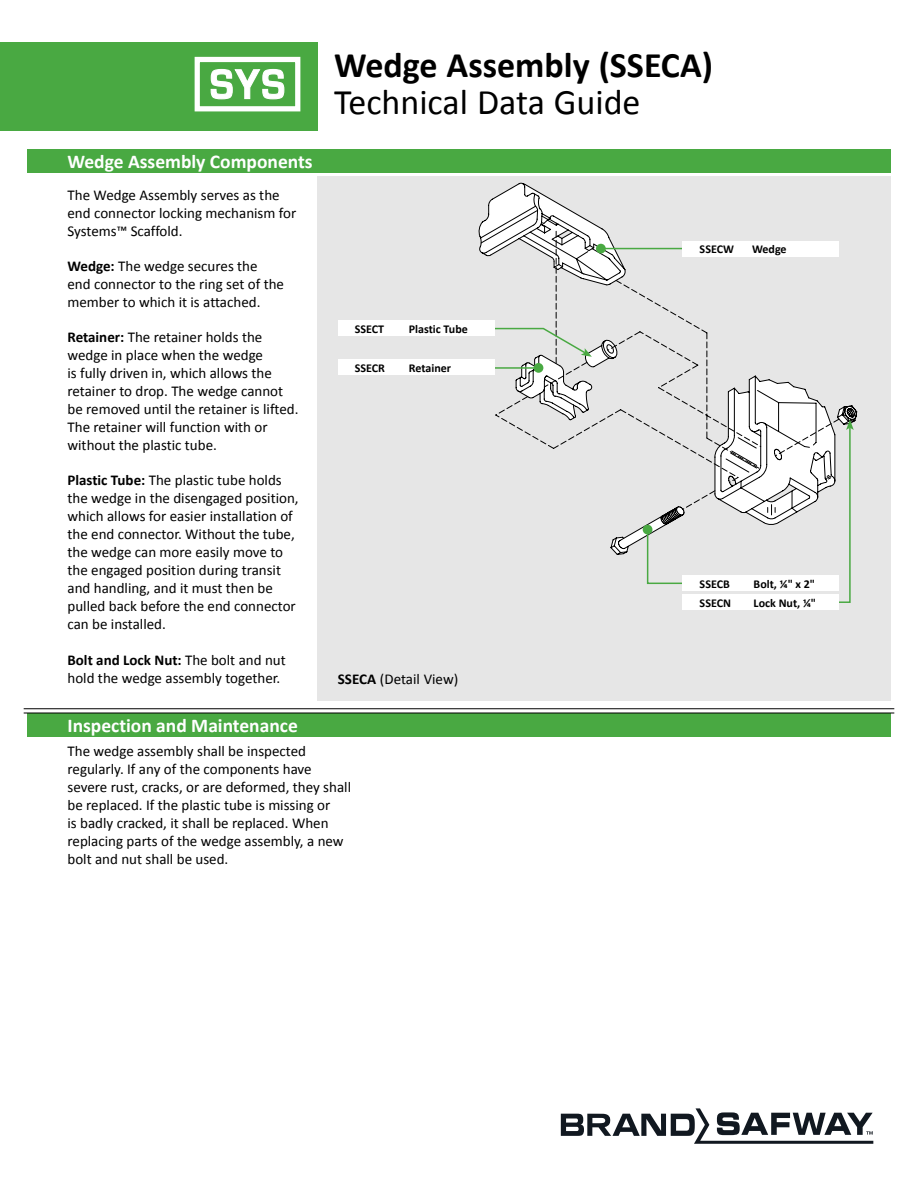
<style>
.page{position:relative;width:918px;height:1188px;background:#fff}
.page>*{position:absolute;margin:0;border:0;box-sizing:border-box;transform-origin:0 0}
.t1{font:700 36px "Calibri";color:#000}
.t2{font:36px "Calibri";color:#000}
.t3{font:700 19.5px "Calibri";color:#fff}
.t4{font:15px/18px "Calibri";color:#000}
.t5{font:700 12px "Calibri";color:#000}
.s1{font-weight:700}
</style>
<div class="page">
<div style="left:317px;top:176px;width:574px;height:525px;background:#e6e6e6"></div>
<svg style="left:505px;top:241px;width:251px;height:265px"></svg>
<div style="left:0;top:43px;width:317px;height:88px;background:#49a942"></div>
<div style="left:27px;top:149px;width:864px;height:24px;background:#49a942"></div>
<svg style="left:473px;top:183px;width:153px;height:238px"></svg>
<svg style="left:715px;top:376px;width:142px;height:227px"></svg>
<hr style="left:474px;top:367px;width:65px;height:2px;background:#49a942">
<svg style="left:610px;top:506px;width:91px;height:79px"></svg>
<hr style="left:601px;top:248px;width:100px;height:1px;background:#49a942">
<div style="left:683px;top:241px;width:156px;height:16px;background:#fff"></div>
<div style="left:338px;top:321px;width:156px;height:15px;background:#fff"></div>
<div style="left:338px;top:359px;width:156px;height:16px;background:#fff"></div>
<div style="left:683px;top:594px;width:156px;height:16px;background:#fff"></div>
<div style="left:683px;top:576px;width:156px;height:15px;background:#fff"></div>
<div style="left:27px;top:713px;width:864px;height:24px;background:#49a942"></div>
<hr style="left:24px;top:713px;width:870px;height:1px;background:#000">
<hr style="left:24px;top:708px;width:870px;height:1px;background:#000">
<div style="left:534px;top:363px;width:9px;height:10px;background:#49a942;border-radius:50%"></div>
<div style="left:643px;top:525px;width:9px;height:9px;background:#49a942;border-radius:50%"></div>
<div style="left:596px;top:244px;width:10px;height:10px;background:#49a942;border-radius:50%"></div>
<svg style="left:194px;top:56px;width:107px;height:56px"></svg>
<svg style="left:561px;top:1108px;width:312px;height:36px"></svg>
<h2 class="t3" style="left:68px;top:149px;width:247px">Wedge Assembly Components</h2>
<p class="t4" style="left:68px;top:187px;width:230px">The Wedge Assembly serves as the end connector locking mechanism for<br>Systems™ Scaffold.</p>
<p class="t4" style="left:68px;top:258px;width:218px"><span class="s1">Wedge:</span> The wedge secures the end connector to the ring set of the member to which it is attached.</p>
<p class="t4" style="left:68px;top:329px;width:233px"><span class="s1">Retainer:</span> The retainer holds the wedge in place when the wedge<br>is fully driven in, which allows the retainer to drop. The wedge cannot be removed until the retainer is lifted.<br>The retainer will function with or without the plastic tube.</p>
<p class="t4" style="left:68px;top:472px;width:233px"><span class="s1">Plastic Tube:</span> The plastic tube holds the wedge in the disengaged position, which allows for easier installation of the end connector. Without the tube, the wedge can more easily move to the engaged position during transit and handling, and it must then be pulled back before the end connector can be installed.</p>
<p class="t4" style="left:68px;top:651px;width:220px"><span class="s1">Bolt and Lock Nut:</span> The bolt and nut hold the wedge assembly together.</p>
<h2 class="t3" style="left:68px;top:713px;width:232px">Inspection and Maintenance</h2>
<h1 class="t1" style="left:334px;top:42px;width:381px">Wedge Assembly (SSECA)</h1>
<h1 class="t2" style="left:334px;top:80px;width:308px">Technical Data Guide</h1>
<p class="t5" style="left:355px;top:321px;width:31px">SSECT</p>
<p class="t5" style="left:409px;top:321px;width:61px">Plastic Tube</p>
<p class="t5" style="left:355px;top:360px;width:32px">SSECR</p>
<p class="t5" style="left:409px;top:360px;width:44px">Retainer</p>
<p class="t4" style="left:338px;top:670px;width:122px"><span class="s1">SSECA</span> (Detail View)</p>
<p class="t5" style="left:700px;top:241px;width:36px">SSECW</p>
<p class="t5" style="left:752px;top:241px;width:36px">Wedge</p>
<p class="t5" style="left:700px;top:576px;width:32px">SSECB</p>
<p class="t5" style="left:754px;top:576px;width:63px">Bolt, ¼" x 2"</p>
<p class="t5" style="left:700px;top:595px;width:33px">SSECN</p>
<p class="t5" style="left:754px;top:595px;width:64px">Lock Nut, ¼"</p>
<p class="t4" style="left:68px;top:742px;width:285px">The wedge assembly shall be inspected regularly. If any of the components have severe rust, cracks, or are deformed, they shall be replaced. If the plastic tube is missing or<br>is badly cracked, it shall be replaced. When replacing parts of the wedge assembly, a new bolt and nut shall be used.</p>
</div>
